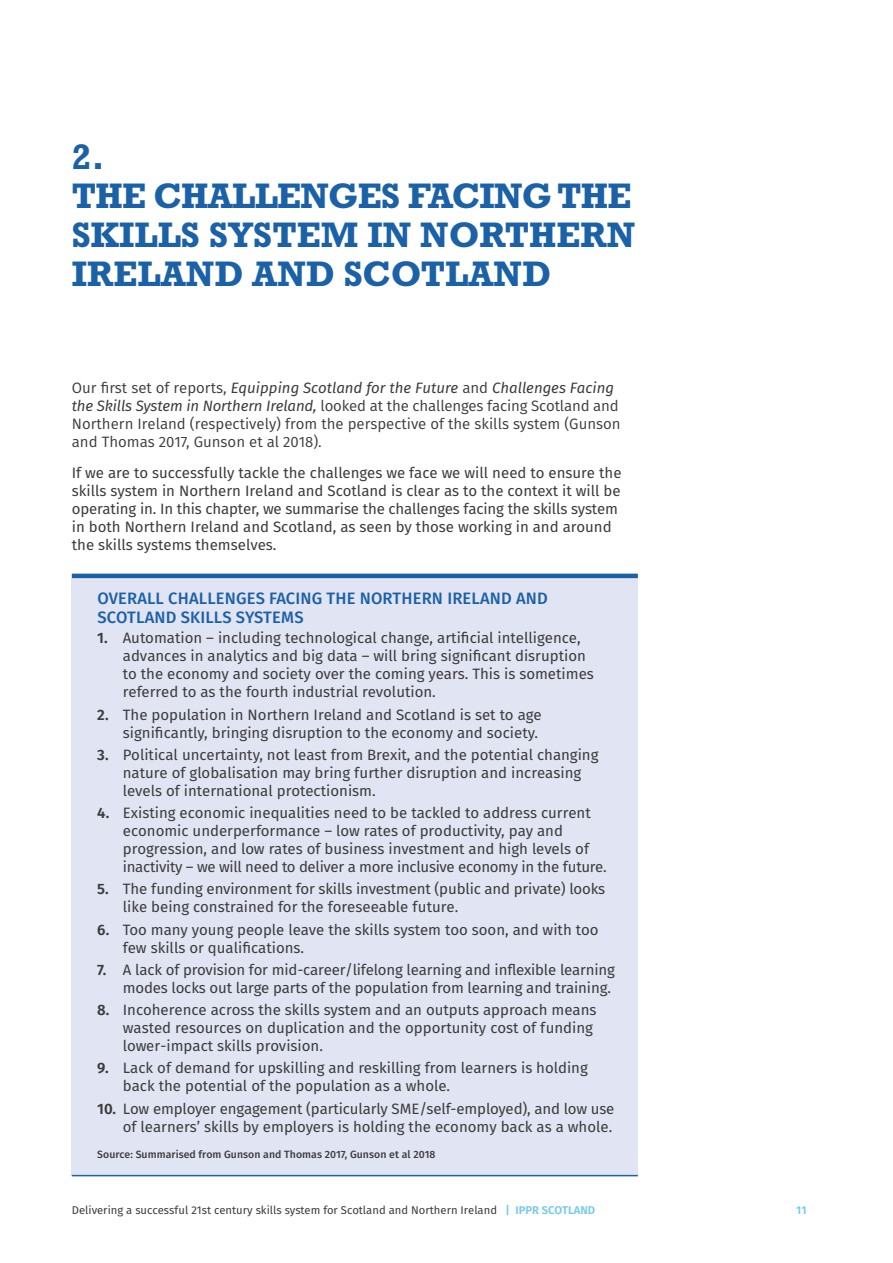
<style>
.page{position:relative;width:893px;height:1263px;background:#fff}
.page>*{position:absolute;margin:0;border:0;box-sizing:border-box;transform-origin:0 0}
.t1{font:700 36px/39px "Rockwell Std";color:#1b61a7}
.t2{font:500 16.5px/19.5px "Fira Sans";letter-spacing:.01em;color:#1b61a7}
.t3{font:15px/18px "Fira Sans";color:#3c3c3b}
.t4{font:15px/18px "Fira Sans";color:#3c3c3b}
.t5{font:11.25px "Fira Sans";color:#3c3c3b}
.t6{font:600 11.25px "Fira Sans";color:#72caeb}
.t7{font:500 10.5px "Fira Sans";letter-spacing:.005em;color:#3c3c3b}
.s1{font-style:italic}
.s2{font-weight:600}
.s3{font-weight:600;color:#72caeb}
</style>
<div class="page">
<div style="left:72px;top:578px;width:566px;height:62px;background:#e1e4f3"></div>
<hr style="left:72px;top:574px;width:566px;height:4px;background:#1b61a7">
<div style="left:72px;top:623px;width:566px;height:86px;background:#e1e4f3"></div>
<div style="left:72px;top:700px;width:566px;height:50px;background:#e1e4f3"></div>
<div style="left:72px;top:740px;width:566px;height:68px;background:#e1e4f3"></div>
<div style="left:72px;top:798px;width:566px;height:86px;background:#e1e4f3"></div>
<div style="left:72px;top:874px;width:566px;height:50px;background:#e1e4f3"></div>
<div style="left:72px;top:915px;width:566px;height:50px;background:#e1e4f3"></div>
<div style="left:72px;top:955px;width:566px;height:50px;background:#e1e4f3"></div>
<div style="left:72px;top:995px;width:566px;height:68px;background:#e1e4f3"></div>
<div style="left:72px;top:1053px;width:566px;height:50px;background:#e1e4f3"></div>
<div style="left:72px;top:1094px;width:566px;height:50px;background:#e1e4f3"></div>
<div style="left:72px;top:1137px;width:566px;height:38px;background:#e1e4f3"></div>
<hr style="left:72px;top:1175px;width:566px;height:1px;background:#1b61a7">
<h1 class="t1" style="left:72px;top:137px;width:565px">2.<br>THE CHALLENGES FACING THE<br>SKILLS SYSTEM IN NORTHERN<br>IRELAND AND SCOTLAND</h1>
<p class="t4" style="left:72px;top:379px;width:550px">Our first set of reports, <span class="s1">Equipping Scotland for the Future</span> and <span class="s1">Challenges Facing the Skills System in Northern Ireland,</span> looked at the challenges facing Scotland and Northern Ireland (respectively) from the perspective of the skills system (Gunson and Thomas 2017, Gunson et al 2018).</p>
<p class="t3" style="left:72px;top:464px;width:551px">If we are to successfully tackle the challenges we face we will need to ensure the skills system in Northern Ireland and Scotland is clear as to the context it will be operating in. In this chapter, we summarise the challenges facing the skills system in both Northern Ireland and Scotland, as seen by those working in and around the skills systems themselves.</p>
<p class="t2" style="left:97px;top:588px;width:452px">OVERALL CHALLENGES FACING THE NORTHERN IRELAND AND<br>SCOTLAND SKILLS SYSTEMS</p>
<p class="t3" style="left:123px;top:629px;width:473px;text-indent:-26px"><span class="s2">1.</span> Automation – including technological change, artificial intelligence, advances in analytics and big data – will bring significant disruption to the economy and society over the coming years. This is sometimes referred to as the fourth industrial revolution.</p>
<p class="t3" style="left:97px;top:705px;width:446px;text-align:right"><span class="s2">2.</span> The population in Northern Ireland and Scotland is set to age significantly, bringing disruption to the economy and society.</p>
<p class="t3" style="left:123px;top:745px;width:477px;text-indent:-26px"><span class="s2">3.</span> Political uncertainty, not least from Brexit, and the potential changing nature of globalisation may bring further disruption and increasing levels of international protectionism.</p>
<p class="t3" style="left:123px;top:804px;width:485px;text-indent:-26px"><span class="s2">4.</span> Existing economic inequalities need to be tackled to address current economic underperformance – low rates of productivity, pay and progression, and low rates of business investment and high levels of inactivity – we will need to deliver a more inclusive economy in the future.</p>
<p class="t3" style="left:123px;top:880px;width:484px;text-indent:-26px"><span class="s2">5.</span> The funding environment for skills investment (public and private) looks like being constrained for the foreseeable future.</p>
<p class="t3" style="left:123px;top:920px;width:477px;text-indent:-26px"><span class="s2">6.</span> Too many young people leave the skills system too soon, and with too few skills or qualifications.</p>
<p class="t3" style="left:97px;top:960px;width:519px;text-align:right"><span class="s2">7.</span> A lack of provision for mid-career/lifelong learning and inflexible learning modes locks out large parts of the population from learning and training.</p>
<p class="t3" style="left:123px;top:1001px;width:475px;text-indent:-26px"><span class="s2">8.</span> Incoherence across the skills system and an outputs approach means wasted resources on duplication and the opportunity cost of funding lower-impact skills provision.</p>
<p class="t3" style="left:123px;top:1059px;width:467px;text-indent:-26px"><span class="s2">9.</span> Lack of demand for upskilling and reskilling from learners is holding back the potential of the population as a whole.</p>
<p class="t3" style="left:97px;top:1099px;width:519px;text-align:right"><span class="s2">10.</span> Low employer engagement (particularly SME/self-employed), and low use of learners’ skills by employers is holding the economy back as a whole.</p>
<p class="t7" style="left:97px;top:1147px;width:340px">Source: Summarised from Gunson and Thomas 2017, Gunson et al 2018</p>
<p class="t5" style="left:72px;top:1202px;width:525px">Delivering a successful 21st century skills system for Scotland and Northern Ireland <span class="s3">| IPPR SCOTLAND</span></p>
<p class="t6" style="left:796px;top:1202px;width:12px">11</p>
</div>
